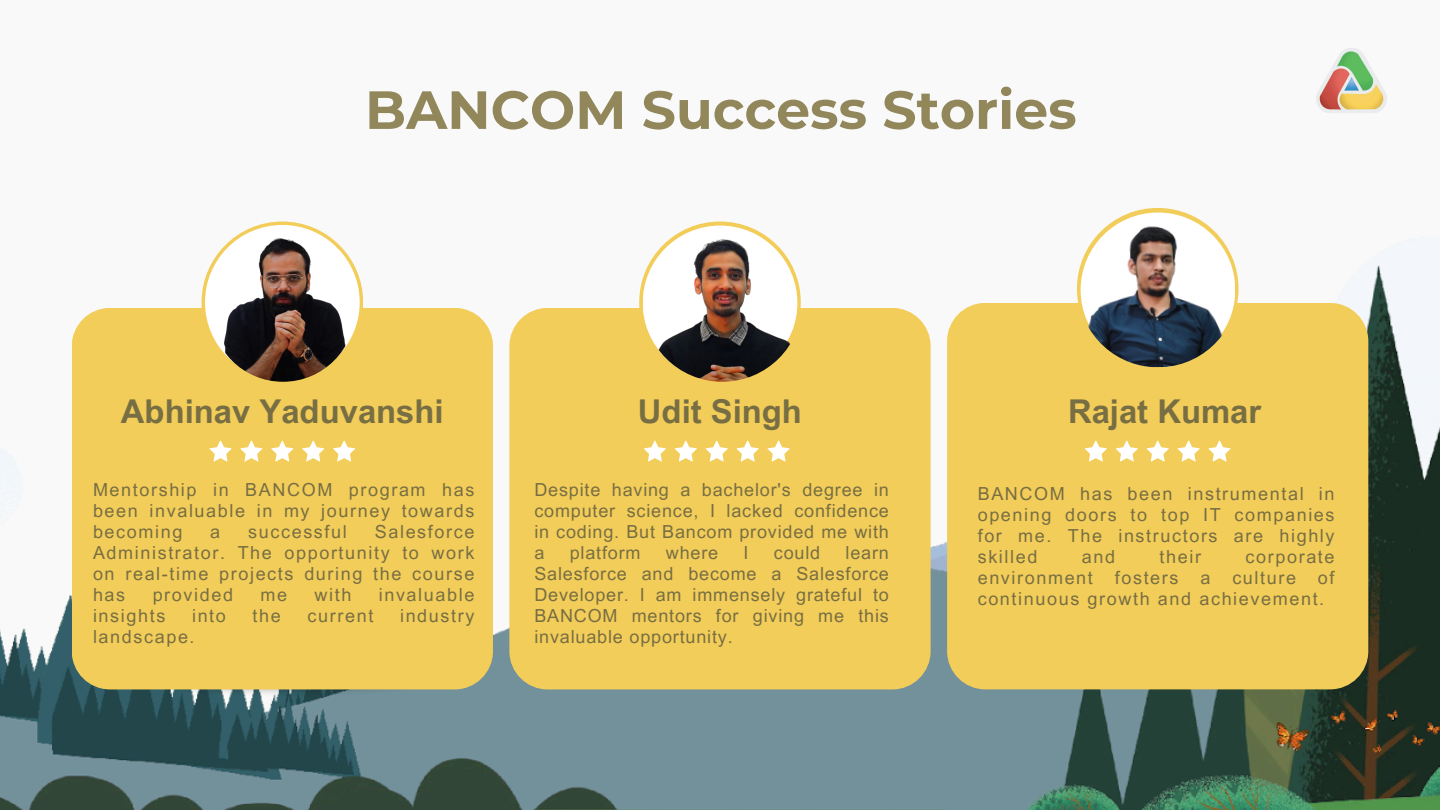
<style>
.page{position:relative;width:1440px;height:810px;background:#f9f9f9}
.page>*{position:absolute;margin:0;border:0;box-sizing:border-box;transform-origin:0 0}
.t1{font:700 53.7px "Montserrat";color:#91875b}
.t2{font:700 32.8px "Arial MT Pro";color:#776e43}
.t3{font:18px/21px "Arial MT Pro";letter-spacing:.09em;color:#776e43;text-align:justify}
.t4{font:18px "Arial MT Pro";letter-spacing:.045em;color:#776e43}
</style>
<div class="page">
<img style="left:0;top:231px;width:1440px;height:579px">
<img style="left:100px;top:688px;width:364px;height:10px">
<div style="left:72px;top:308px;width:421px;height:381px;background:#f3cd59;border-radius:38px"></div>
<div style="left:202px;top:222px;width:161px;height:161px;background:#f3cd59;border-radius:50%"></div>
<div style="left:205px;top:225px;width:155px;height:155px;background:#fff;border-radius:50%"></div>
<img style="left:211px;top:237px;width:144px;height:145px;border-radius:50%">
<svg style="left:209px;top:441px;width:23px;height:21px"></svg>
<svg style="left:240px;top:441px;width:23px;height:21px"></svg>
<svg style="left:271px;top:441px;width:22px;height:21px"></svg>
<svg style="left:302px;top:441px;width:22px;height:21px"></svg>
<svg style="left:333px;top:441px;width:22px;height:21px"></svg>
<div style="left:509px;top:308px;width:422px;height:381px;background:#f3cd59;border-radius:38px"></div>
<div style="left:639px;top:222px;width:162px;height:161px;background:#f3cd59;border-radius:50%"></div>
<img style="left:643px;top:222px;width:159px;height:160px;border-radius:50%">
<div style="left:947px;top:303px;width:421px;height:386px;background:#f3cd59;border-radius:38px"></div>
<img style="left:1076px;top:208px;width:164px;height:160px">
<svg style="left:1085px;top:441px;width:22px;height:21px"></svg>
<svg style="left:1116px;top:441px;width:22px;height:21px"></svg>
<svg style="left:1147px;top:441px;width:22px;height:21px"></svg>
<svg style="left:1178px;top:441px;width:22px;height:21px"></svg>
<svg style="left:1209px;top:441px;width:22px;height:21px"></svg>
<img style="left:1316px;top:48px;width:71px;height:65px">
<svg style="left:644px;top:441px;width:22px;height:21px"></svg>
<svg style="left:675px;top:441px;width:22px;height:21px"></svg>
<svg style="left:706px;top:441px;width:22px;height:21px"></svg>
<svg style="left:737px;top:441px;width:22px;height:21px"></svg>
<svg style="left:768px;top:441px;width:22px;height:21px"></svg>
<h1 class="t1" style="left:365px;top:77px;width:713px">BANCOM Success Stories</h1>
<h2 class="t2" style="left:121px;top:399px;width:324px">Abhinav Yaduvanshi</h2>
<p class="t3" style="left:93px;top:481px;width:383px">Mentorship in BANCOM program has been invaluable in my journey towards becoming</p>
<p class="t3" style="left:93px;top:523px;width:383px;text-indent:282px">Salesforce Administrator. The opportunity to work on real-time projects during the course has</p>
<p class="t3" style="left:210px;top:523px;width:12px">a</p>
<p class="t3" style="left:248px;top:523px;width:100px">successful</p>
<p class="t3" style="left:153px;top:586px;width:82px">provided</p>
<p class="t3" style="left:260px;top:586px;width:28px">me</p>
<p class="t3" style="left:315px;top:586px;width:38px">with</p>
<p class="t3" style="left:379px;top:586px;width:97px">invaluable</p>
<p class="t3" style="left:93px;top:607px;width:74px">insights</p>
<p class="t3" style="left:192px;top:607px;width:35px">into</p>
<p class="t3" style="left:253px;top:607px;width:30px">the</p>
<p class="t3" style="left:308px;top:607px;width:67px">current</p>
<p class="t3" style="left:400px;top:607px;width:76px">industry</p>
<p class="t3" style="left:93px;top:628px;width:103px">landscape.</p>
<p class="t2" style="left:638px;top:399px;width:166px">Udit Singh</p>
<h2 class="t3" style="left:534px;top:481px;width:356px">Despite having a bachelor's degree in computer science, I lacked confidence in coding. But Bancom provided me with a</h2>
<h2 class="t4" style="left:570px;top:545px;width:72px">platform</h2>
<h2 class="t3" style="left:666px;top:544px;width:54px">where</h2>
<h2 class="t3" style="left:744px;top:544px;width:7px">I</h2>
<h2 class="t3" style="left:774px;top:544px;width:48px">could</h2>
<h2 class="t3" style="left:534px;top:544px;width:356px;text-indent:311px">learn Salesforce and become a Salesforce Developer. I am immensely grateful to BANCOM mentors for giving me this invaluable opportunity.</h2>
<p class="t2" style="left:1068px;top:399px;width:195px">Rajat Kumar</p>
<p class="t3" style="left:978px;top:485px;width:358px">BANCOM has been instrumental in opening doors to top IT companies for me. The instructors are highly skilled</p>
<p class="t3" style="left:1082px;top:548px;width:35px">and</p>
<p class="t3" style="left:1160px;top:548px;width:43px">their</p>
<p class="t3" style="left:978px;top:548px;width:358px;text-indent:268px">corporate environment fosters a culture of continuous growth and achievement.</p>
</div>
